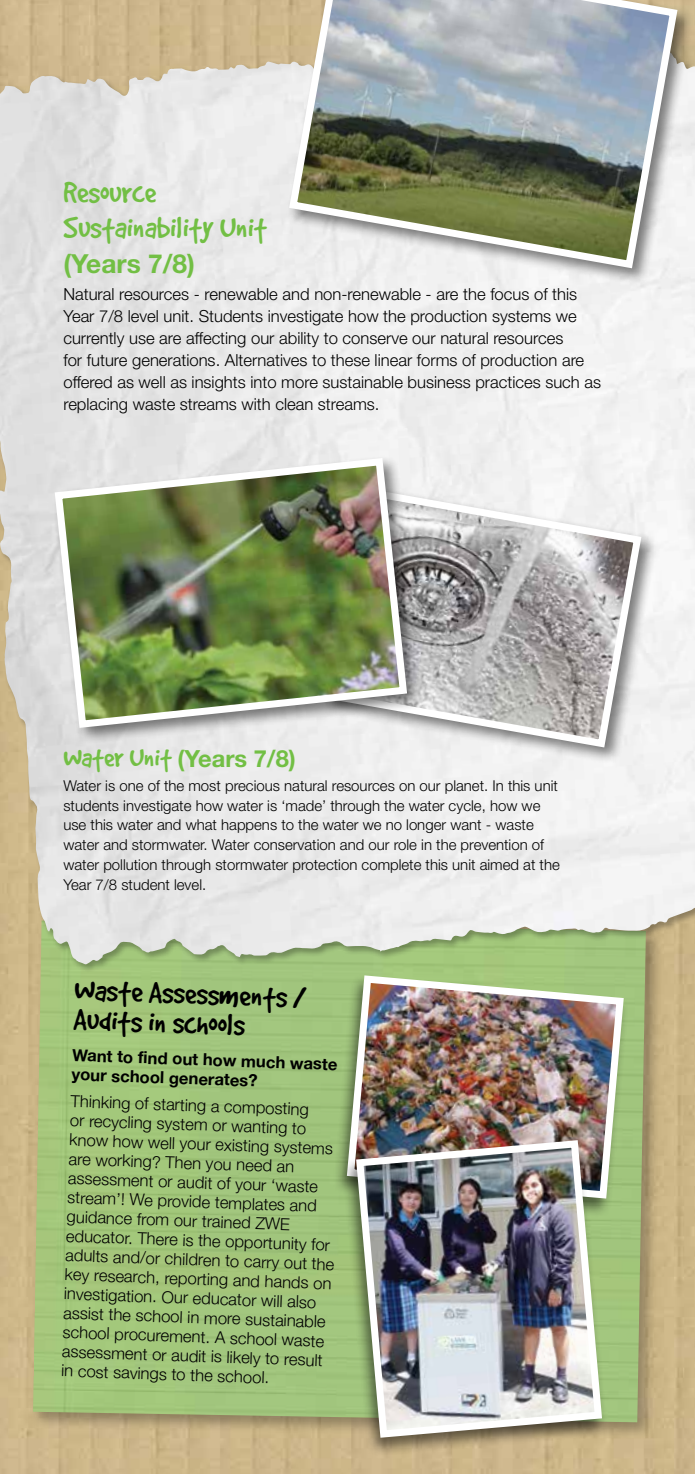
<style>
.page{position:relative;width:695px;height:1474px;background:#fff}
.page>*{position:absolute;margin:0;border:0;box-sizing:border-box;transform-origin:0 0}
.t1{font:33.25px/29.8px "Good Dog Plain";color:#000}
.t2{font:33.25px/35px "Good Dog Plain";color:#72bf44}
.t3{font:700 26.25px "Helvetica Neue";color:#72bf44}
.t4{font:700 23.62px "Helvetica Neue";color:#72bf44}
.t5{font:300 16.62px/19.2px "Helvetica Neue";color:#000}
.t6{font:700 16.62px/19.2px "Helvetica Neue";color:#000}
.t7{font:300 15.05px/19.8px "Helvetica Neue";color:#000}
.s1{font-family:"Good Dog Plain";font-weight:400;font-size:29.93px}
</style>
<div class="page">
<img style="left:0;top:0;width:694px;height:1473px">
<div style="left:30px;top:917px;width:633px;height:522px;background:#000;opacity:.3"></div>
<img style="left:33px;top:972px;width:612px;height:450px">
<div style="left:0;top:33px;width:694px;height:939px;background:#000;opacity:.3"></div>
<img style="left:203px;top:35px;width:82px;height:41px">
<div style="left:286px;top:0;width:408px;height:285px;background:#000;opacity:.5"></div>
<svg style="left:285px;top:0;width:396px;height:272px;background:#9fa59d"></svg>
<div style="left:332px;top:974px;width:297px;height:243px;background:#000;opacity:.5"></div>
<img style="left:343px;top:971px;width:284px;height:231px">
<div style="left:342px;top:1139px;width:265px;height:317px;background:#000;opacity:.5"></div>
<img style="left:352px;top:1136px;width:253px;height:305px">
<div style="left:322px;top:485px;width:336px;height:279px;background:#000;opacity:.5"></div>
<svg style="left:321px;top:483px;width:324px;height:268px"></svg>
<div style="left:52px;top:455px;width:372px;height:290px;background:#000;opacity:.5"></div>
<img style="left:51px;top:454px;width:360px;height:277px">
<h1 class="t2" style="left:63px;top:175px;width:205px">Resource<br>Sustainability Unit</h1>
<h2 class="t3" style="left:63px;top:248px;width:133px">(Years 7/8)</h2>
<p class="t5" style="left:63px;top:283px;width:539px;line-height:21.9px">Natural resources - renewable and non-renewable - are the focus of this Year 7/8 level unit. Students investigate how the production systems we currently use are affecting our ability to conserve our natural resources<br>for future generations. Alternatives to these linear forms of production are offered as well as insights into more sustainable business practices such as replacing waste streams with clean streams.</p>
<h3 class="t4" style="left:63px;top:743px;width:234px"><span class="s1">Water Unit</span> (Years 7/8)</h3>
<p class="t7" style="left:63px;top:775px;width:498px">Water is one of the most precious natural resources on our planet. In this unit students investigate how water is ‘made’ through the water cycle, how we use this water and what happens to the water we no longer want - waste water and stormwater. Water conservation and our role in the prevention of water pollution through stormwater protection complete this unit aimed at the Year 7/8 student level.</p>
<h1 class="t1" style="left:75px;top:974px;width:233px;rotate:2deg">Waste Assessments /<br>Audits in schools</h1>
<p class="t6" style="left:73px;top:1045px;width:267px;rotate:2deg">Want to find out how much waste your school generates?</p>
<p class="t5" style="left:71px;top:1090px;width:270px;rotate:2deg">Thinking of starting a composting<br>or recycling system or wanting to know how well your existing systems are working? Then you need an assessment or audit of your ‘waste stream’! We provide templates and guidance from our trained ZWE educator. There is the opportunity for adults and/or children to carry out the key research, reporting and hands on investigation. Our educator will also assist the school in more sustainable school procurement. A school waste assessment or audit is likely to result in cost savings to the school.</p>
</div>
